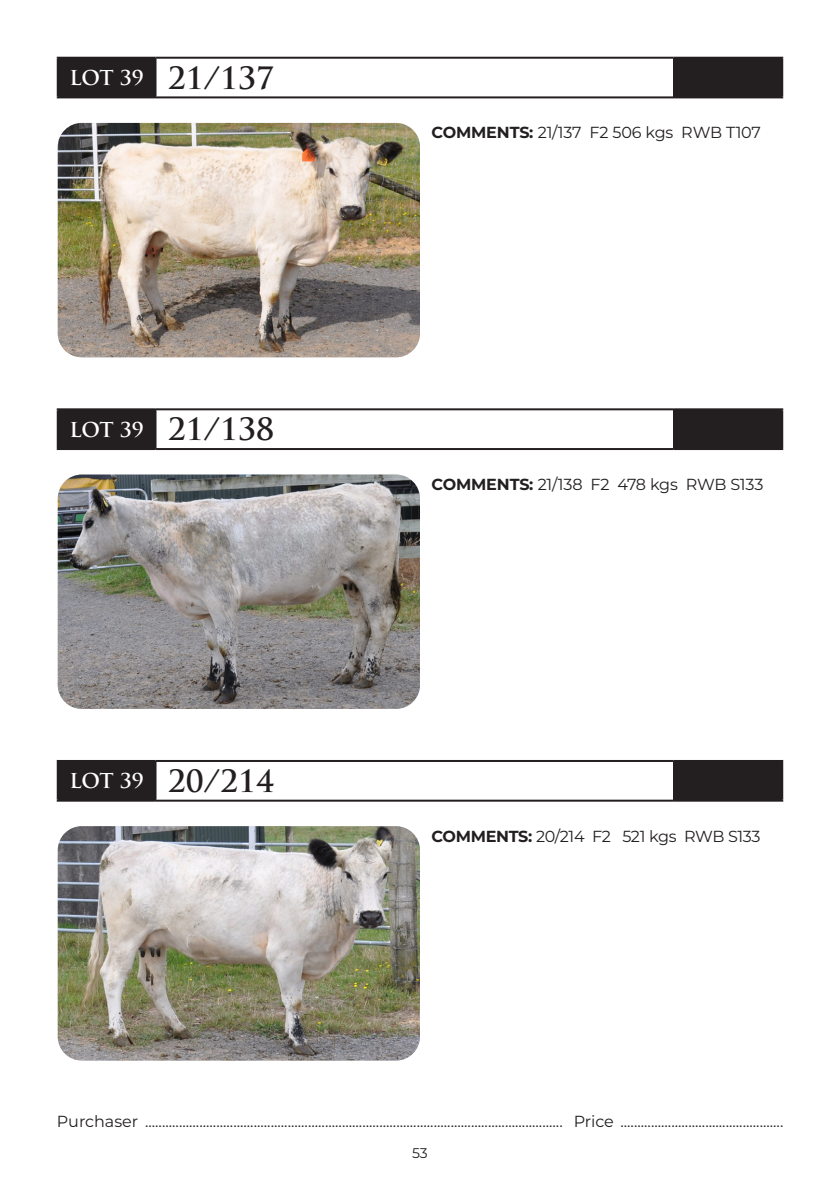
<style>
.page{position:relative;width:840px;height:1191px;background:#fff}
.page>*{position:absolute;margin:0;border:0;box-sizing:border-box;transform-origin:0 0}
.t1{font:700 30px "Trajan Pro";color:#231f20}
.t2{font:16px "Montserrat";letter-spacing:-.01em;color:#231f20}
.t3{font:14px "Montserrat";color:#231f20}
.s1{font-size:20px;color:#fff}
.s2{font-weight:700}
</style>
<div class="page">
<div style="left:58px;top:58px;width:97px;height:39px;background:#231f20"></div>
<div style="left:673px;top:58px;width:108px;height:39px;background:#231f20"></div>
<hr style="left:155px;top:57px;width:518px;height:2px;background:#231f20">
<hr style="left:673px;top:57px;width:109px;height:2px;background:#231f20">
<hr style="left:780px;top:59px;width:2px;height:37px;background:#231f20">
<hr style="left:155px;top:96px;width:518px;height:2px;background:#231f20">
<hr style="left:673px;top:96px;width:109px;height:2px;background:#231f20">
<hr style="left:57px;top:57px;width:98px;height:2px;background:#231f20">
<hr style="left:57px;top:59px;width:2px;height:37px;background:#231f20">
<hr style="left:154px;top:59px;width:2px;height:37px;background:#231f20">
<hr style="left:57px;top:96px;width:98px;height:2px;background:#231f20">
<img style="left:58px;top:123px;width:362px;height:234px">
<div style="left:58px;top:409px;width:97px;height:40px;background:#231f20"></div>
<div style="left:673px;top:409px;width:108px;height:40px;background:#231f20"></div>
<hr style="left:155px;top:408px;width:518px;height:2px;background:#231f20">
<hr style="left:673px;top:408px;width:109px;height:2px;background:#231f20">
<hr style="left:780px;top:410px;width:2px;height:38px;background:#231f20">
<hr style="left:155px;top:448px;width:518px;height:2px;background:#231f20">
<hr style="left:673px;top:448px;width:109px;height:2px;background:#231f20">
<hr style="left:57px;top:408px;width:98px;height:2px;background:#231f20">
<hr style="left:57px;top:410px;width:2px;height:38px;background:#231f20">
<hr style="left:154px;top:410px;width:2px;height:38px;background:#231f20">
<hr style="left:57px;top:448px;width:98px;height:2px;background:#231f20">
<img style="left:58px;top:474px;width:362px;height:235px">
<div style="left:58px;top:761px;width:97px;height:39px;background:#231f20"></div>
<div style="left:673px;top:761px;width:108px;height:39px;background:#231f20"></div>
<hr style="left:155px;top:760px;width:518px;height:2px;background:#231f20">
<hr style="left:673px;top:760px;width:109px;height:2px;background:#231f20">
<hr style="left:780px;top:762px;width:2px;height:37px;background:#231f20">
<hr style="left:155px;top:799px;width:518px;height:2px;background:#231f20">
<hr style="left:673px;top:799px;width:109px;height:2px;background:#231f20">
<hr style="left:57px;top:760px;width:98px;height:2px;background:#231f20">
<hr style="left:57px;top:762px;width:2px;height:37px;background:#231f20">
<hr style="left:154px;top:762px;width:2px;height:37px;background:#231f20">
<hr style="left:57px;top:799px;width:98px;height:2px;background:#231f20">
<img style="left:58px;top:826px;width:362px;height:234px">
<p class="t1" style="left:69px;top:59px;width:206px"><span class="s1">LOT 39</span> 21/137</p>
<p class="t1" style="left:69px;top:411px;width:206px"><span class="s1">LOT 39</span> 21/138</p>
<p class="t1" style="left:69px;top:762px;width:206px"><span class="s1">LOT 39</span> 20/214</p>
<p class="t2" style="left:431px;top:122px;width:331px"><span class="s2">COMMENTS:</span> 21/137 F2 506 kgs RWB T107</p>
<p class="t2" style="left:431px;top:473px;width:333px"><span class="s2">COMMENTS:</span> 21/138 F2 478 kgs RWB S133</p>
<p class="t2" style="left:431px;top:825px;width:330px"><span class="s2">COMMENTS:</span> 20/214 F2 521 kgs RWB S133</p>
<p class="t2" style="left:57px;top:1110px;width:727px">Purchaser ........................................................................................................................... Price ................................................</p>
<p class="t3" style="left:412px;top:1143px;width:17px">53</p>
</div>
